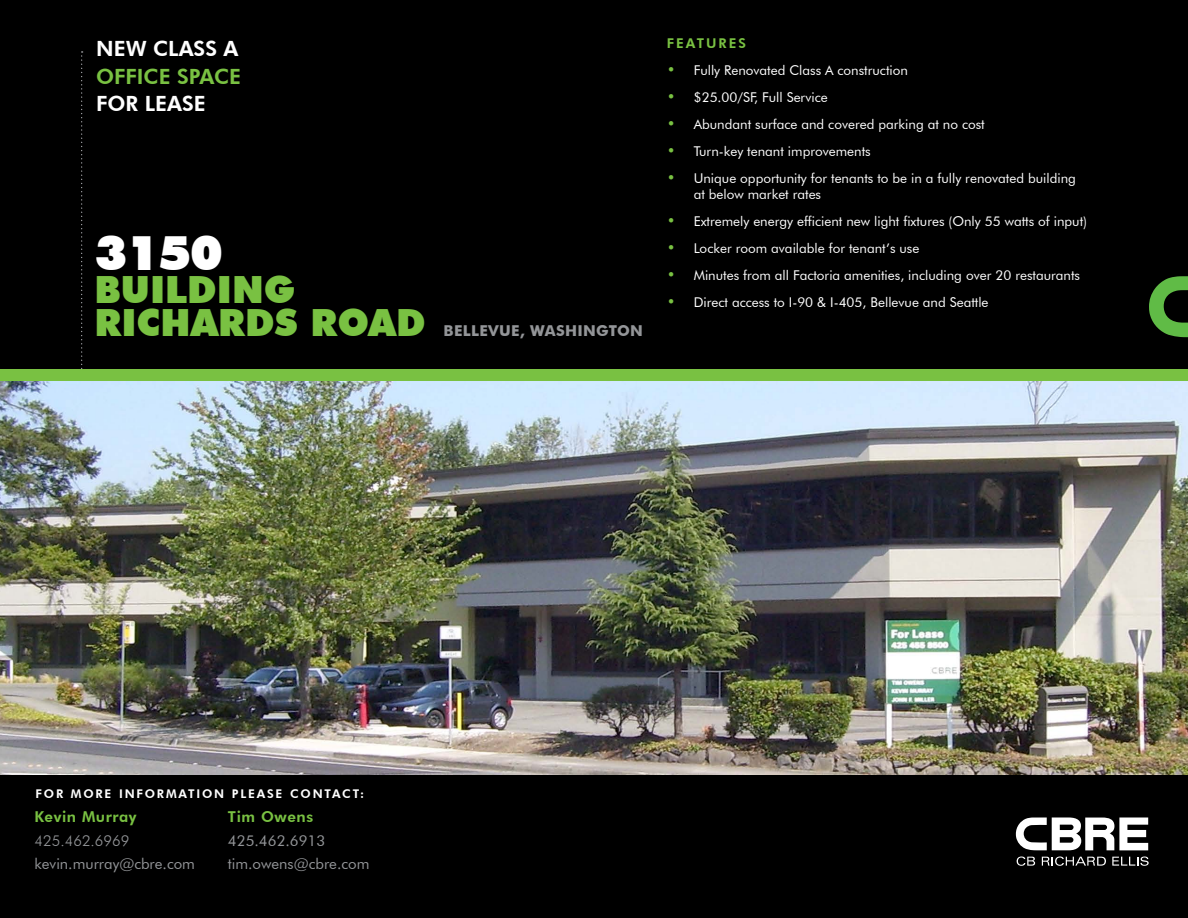
<style>
.page{position:relative;width:1188px;height:918px;background:#000}
.page>*{position:absolute;margin:0;border:0;box-sizing:border-box;transform-origin:0 0}
.Property_FirstLine_F{font:900 48px "Futura BT";color:#fff}
.PropertyStreet_FutXB{font:900 37.5px "Futura BT";color:#79c142}
.t1{font:800 21px "Futura BT";color:#fff}
.t2{font:800 21px "Futura BT";color:#79c142}
.BrokerContact_FutHvy{font:15px/23.7px "Futura BT";color:#939598}
.PropertyStreet_FutXB-2{font:700 15px "Futura BT";letter-spacing:.02em;color:#939598}
.BrokerName_FutHvy_pm{font:800 15px "Futura BT";letter-spacing:.04em;color:#79c142}
.BulletCopy_FutBk_bla{font:13.5px/16.2px "Futura BT";color:#fff}
.CopyHead_FutHvy_pms3{font:800 13.5px "Futura BT";letter-spacing:.15em;color:#79c142}
.CopyHead_FutHv_white{font:800 12px "Futura BT";letter-spacing:.15em;color:#fff}
.s1{font-weight:500;font-size:15px;color:#79c142}
.s2{font-weight:300}
</style>
<div class="page">
<svg style="left:81px;top:51px;width:2px;height:318px"></svg>
<svg style="left:1149px;top:276px;width:39px;height:61px"></svg>
<svg style="left:1017px;top:857px;width:18px;height:9px"></svg>
<svg style="left:1042px;top:857px;width:64px;height:9px"></svg>
<svg style="left:1112px;top:857px;width:37px;height:9px"></svg>
<svg style="left:1016px;top:818px;width:132px;height:32px"></svg>
<img style="left:0;top:380px;width:1188px;height:395px">
<div style="left:0;top:369px;width:1188px;height:11px;background:#79c142"></div>
<p class="t1" style="left:96px;top:36px;width:144px">NEW CLASS A</p>
<p class="t2" style="left:96px;top:63px;width:146px">OFFICE SPACE</p>
<p class="t1" style="left:96px;top:91px;width:111px">FOR LEASE</p>
<p class="Property_FirstLine_F" style="left:94px;top:224px;width:130px">3150</p>
<p class="PropertyStreet_FutXB" style="left:94px;top:267px;width:202px">BUILDING</p>
<p class="PropertyStreet_FutXB" style="left:94px;top:300px;width:333px">RICHARDS ROAD</p>
<p class="PropertyStreet_FutXB-2" style="left:444px;top:321px;width:201px">BELLEVUE, WASHINGTON</p>
<p class="CopyHead_FutHvy_pms3" style="left:667px;top:35px;width:81px">FEATURES</p>
<p class="BulletCopy_FutBk_bla" style="left:667px;top:62px;width:243px"><span class="s1">•</span> Fully Renovated Class A construction</p>
<p class="BulletCopy_FutBk_bla" style="left:667px;top:89px;width:162px"><span class="s1">•</span> $25.00/SF, Full Service</p>
<p class="BulletCopy_FutBk_bla" style="left:667px;top:116px;width:320px"><span class="s1">•</span> Abundant surface and covered parking at no cost</p>
<p class="BulletCopy_FutBk_bla" style="left:667px;top:143px;width:205px"><span class="s1">•</span> Turn-key tenant improvements</p>
<p class="BulletCopy_FutBk_bla" style="left:694px;top:170px;width:384px;text-indent:-27px"><span class="s1">•</span> Unique opportunity for tenants to be in a fully renovated building at below market rates</p>
<p class="BulletCopy_FutBk_bla" style="left:667px;top:213px;width:422px"><span class="s1">•</span> Extremely energy efficient new light fixtures (Only 55 watts of input)</p>
<p class="BulletCopy_FutBk_bla" style="left:667px;top:240px;width:254px"><span class="s1">•</span> Locker room available for tenant’s use</p>
<p class="BulletCopy_FutBk_bla" style="left:667px;top:267px;width:415px"><span class="s1">•</span> Minutes from all Factoria amenities, including over 20 restaurants</p>
<p class="BulletCopy_FutBk_bla" style="left:667px;top:294px;width:323px"><span class="s1">•</span> Direct access to I-90 &amp; I-405, Bellevue and Seattle</p>
<p class="CopyHead_FutHv_white" style="left:36px;top:786px;width:330px">FOR MORE INFORMATION PLEASE CONTACT:</p>
<p class="BrokerName_FutHvy_pm" style="left:34px;top:808px;width:104px">Kevin Murray</p>
<p class="BrokerContact_FutHvy" style="left:34px;top:829px;width:162px"><span class="s2">425.462.6969 </span>kevin.murray@cbre.com</p>
<p class="BrokerName_FutHvy_pm" style="left:228px;top:808px;width:87px">Tim Owens</p>
<p class="BrokerContact_FutHvy" style="left:228px;top:829px;width:143px">425.462.6913 tim.owens@cbre.com</p>
</div>
